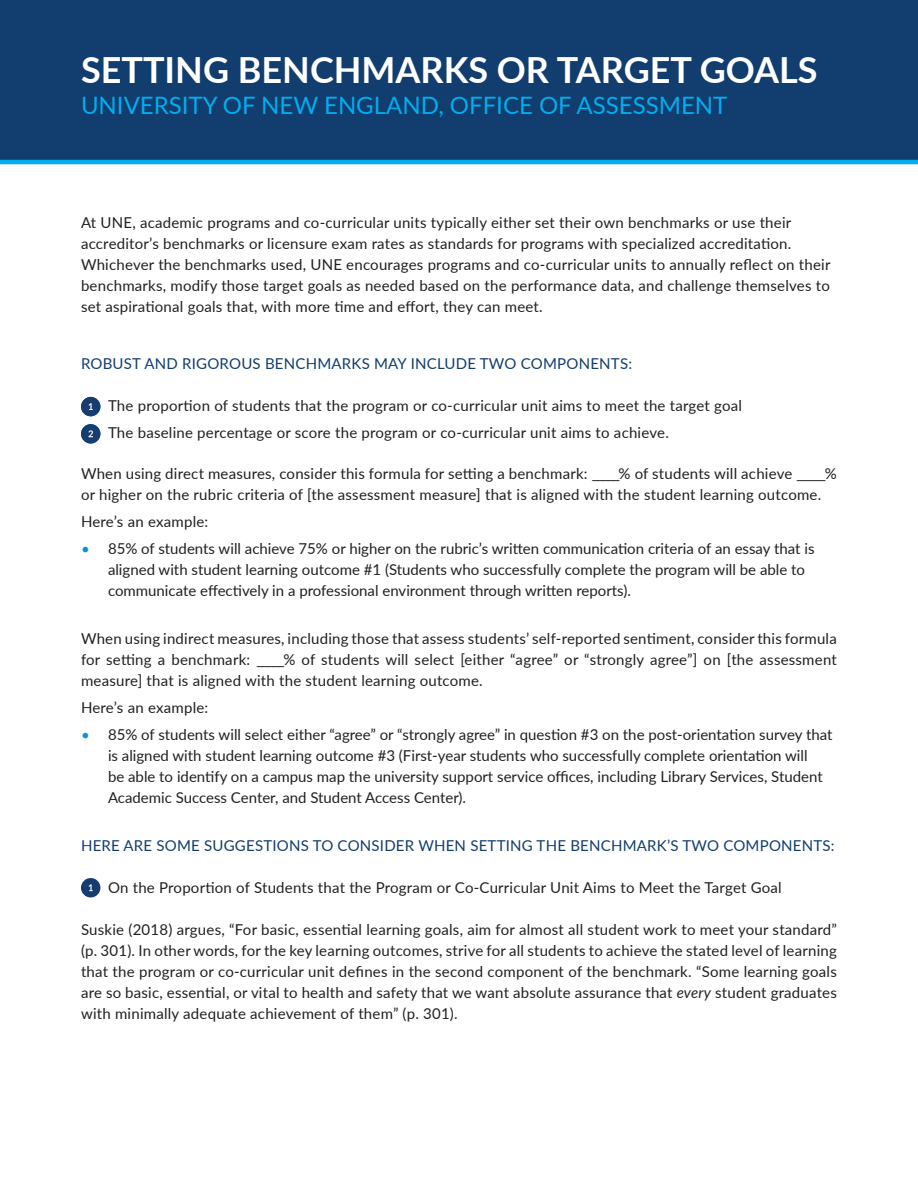
<style>
.page{position:relative;width:918px;height:1188px;background:#fff}
.page>*{position:absolute;margin:0;border:0;box-sizing:border-box;transform-origin:0 0}
.t1{font:700 36px "Lato";color:#fff}
.t2{font:24px "Lato";color:#00aeef}
.body_correct{font:15px/21px "Lato";letter-spacing:.015em;color:#231f20}
.subtitle{font:15px "Lato";letter-spacing:.015em;color:#113d6f}
.s1{color:#0696d7}
.s2{font-style:italic}
</style>
<div class="page">
<div style="left:0;top:0;width:918px;height:162px;background:#113d6f"></div>
<hr style="left:0;top:160px;width:918px;height:4px;background:#00aeef">
<div style="left:81px;top:397px;width:19px;height:19px;background:#173d70;border-radius:50%"></div>
<svg style="left:89px;top:403px;width:4px;height:7px"></svg>
<div style="left:81px;top:878px;width:19px;height:19px;background:#173d70;border-radius:50%"></div>
<svg style="left:89px;top:884px;width:4px;height:7px"></svg>
<div style="left:81px;top:424px;width:19px;height:20px;background:#173d70;border-radius:50%"></div>
<svg style="left:88px;top:430px;width:5px;height:7px"></svg>
<p class="t1" style="left:81px;top:43px;width:738px">SETTING BENCHMARKS OR TARGET GOALS</p>
<p class="t2" style="left:81px;top:89px;width:648px">UNIVERSITY OF NEW ENGLAND, OFFICE OF ASSESSMENT</p>
<p class="body_correct" style="left:81px;top:211px;width:751px">At UNE, academic programs and co-curricular units typically either set their own benchmarks or use their accreditor’s benchmarks or licensure exam rates as standards for programs with specialized accreditation.<br>Whichever the benchmarks used, UNE encourages programs and co-curricular units to annually reflect on their benchmarks, modify those target goals as needed based on the performance data, and challenge themselves to set aspirational goals that, with more time and effort, they can meet.</p>
<p class="subtitle" style="left:81px;top:353px;width:553px">ROBUST AND RIGOROUS BENCHMARKS MAY INCLUDE TWO COMPONENTS:</p>
<p class="body_correct" style="left:81px;top:394px;width:663px">1. The proportion of students that the program or co-curricular unit aims to meet the target goal</p>
<p class="body_correct" style="left:81px;top:421px;width:589px">1. The baseline percentage or score the program or co-curricular unit aims to achieve.</p>
<p class="body_correct" style="left:81px;top:463px;width:757px">When using direct measures, consider this formula for setting a benchmark: _____% of students will achieve _____% or higher on the rubric criteria of [the assessment measure] that is aligned with the student learning outcome.</p>
<p class="body_correct" style="left:81px;top:511px;width:129px">Here’s an example:</p>
<p class="body_correct" style="left:108px;top:538px;width:708px;text-indent:-27px"><span class="s1">•</span> 85% of students will achieve 75% or higher on the rubric’s written communication criteria of an essay that is aligned with student learning outcome #1 (Students who successfully complete the program will be able to communicate effectively in a professional environment through written reports).</p>
<p class="body_correct" style="left:81px;top:628px;width:757px;text-align:justify">When using indirect measures, including those that assess students’ self-reported sentiment, consider this formula for setting a benchmark: _____% of students will select [either “agree” or “strongly agree”] on [the assessment measure] that is aligned with the student learning outcome.</p>
<p class="body_correct" style="left:81px;top:697px;width:129px">Here’s an example:</p>
<p class="body_correct" style="left:108px;top:724px;width:726px;text-indent:-27px"><span class="s1">•</span> 85% of students will select either “agree” or “strongly agree” in question #3 on the post-orientation survey that is aligned with student learning outcome #3 (First-year students who successfully complete orientation will<br>be able to identify on a campus map the university support service offices, including Library Services, Student Academic Success Center, and Student Access Center).</p>
<p class="subtitle" style="left:81px;top:835px;width:755px">HERE ARE SOME SUGGESTIONS TO CONSIDER WHEN SETTING THE BENCHMARK’S TWO COMPONENTS:</p>
<p class="body_correct" style="left:81px;top:877px;width:702px">1. On the Proportion of Students that the Program or Co-Curricular Unit Aims to Meet the Target Goal</p>
<p class="body_correct" style="left:81px;top:918px;width:758px;text-align:justify">Suskie (2018) argues, “For basic, essential learning goals, aim for almost all student work to meet your standard” (p. 301). In other words, for the key learning outcomes, strive for all students to achieve the stated level of learning that the program or co-curricular unit defines in the second component of the benchmark. “Some learning goals are so basic, essential, or vital to health and safety that we want absolute assurance that <span class="s2">every</span> student graduates with minimally adequate achievement of them” (p. 301).</p>
</div>
